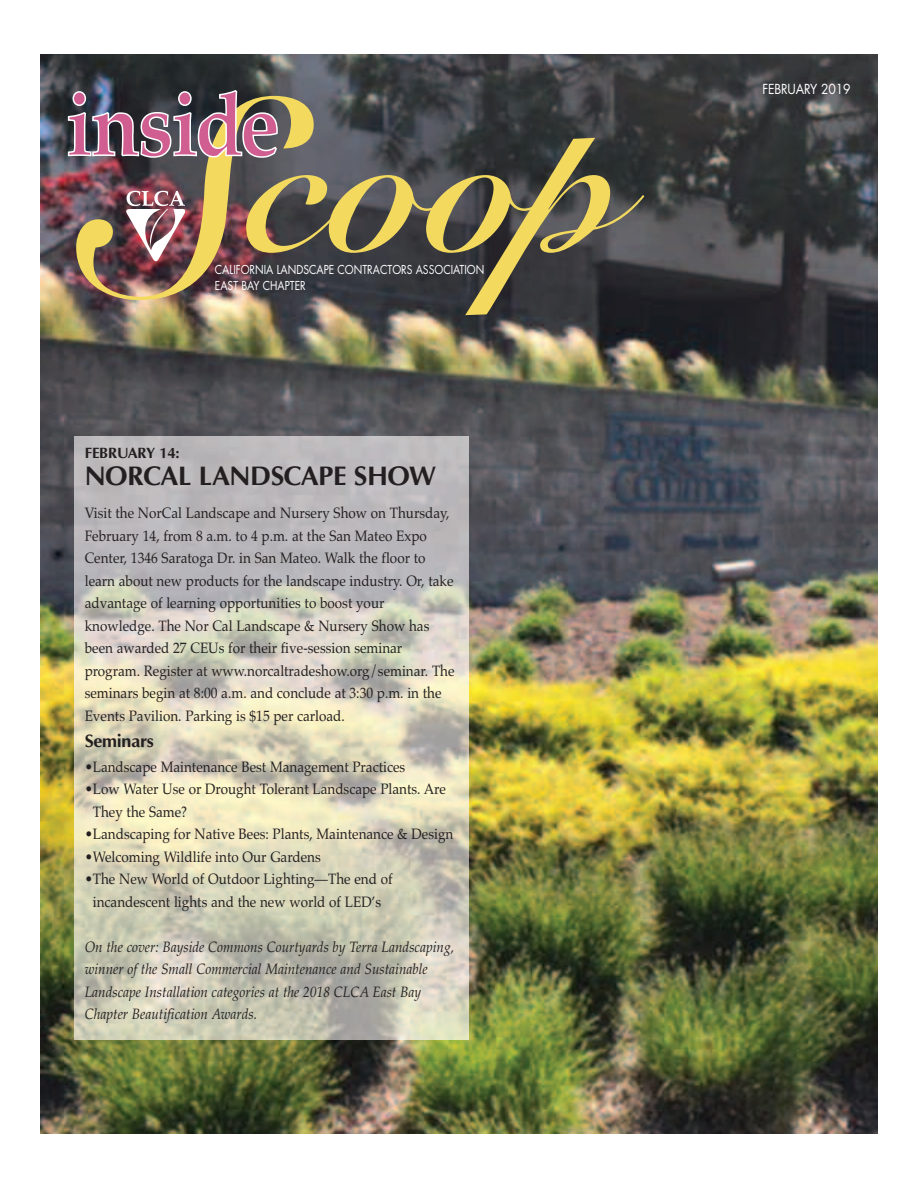
<style>
.page{position:relative;width:918px;height:1188px;background:#fff}
.page>*{position:absolute;margin:0;border:0;box-sizing:border-box;transform-origin:0 0}
.t1{font:700 27px "Optima";letter-spacing:-.015em;color:#231f20}
.t2{font:700 18px "Optima";letter-spacing:-.015em;color:#231f20}
.t3{font:15px/22.5px "Palatino";color:#231f20;scale:.9 1}
.t4{font:italic 15px/22.5px "Palatino";color:#231f20;scale:.9 1}
.t5{font:700 15px "Optima";letter-spacing:-.015em;color:#231f20}
.t6{font:13.5px "Futura";letter-spacing:-.015em;color:#fff;scale:.9 1}
.t7{font:12px/15.8px "Futura";color:#fff;scale:.86 1}
</style>
<div class="page">
<img style="left:40px;top:54px;width:838px;height:1080px">
<img style="left:68px;top:90px;width:576px;height:225px">
<img style="left:74px;top:436px;width:394px;height:604px">
<p class="t7" style="left:215px;top:263px;width:315px">CALIFORNIA LANDSCAPE CONTRACTORS ASSOCIATION<br>EAST BAY CHAPTER</p>
<p class="t5" style="left:85px;top:444px;width:97px">FEBRUARY 14:</p>
<h1 class="t1" style="left:85px;top:460px;width:353px">NORCAL LANDSCAPE SHOW</h1>
<p class="t3" style="left:85px;top:502px;width:412px">Visit the NorCal Landscape and Nursery Show on Thursday, February 14, from 8 a.m. to 4 p.m. at the San Mateo Expo Center, 1346 Saratoga Dr. in San Mateo. Walk the floor to learn about new products for the landscape industry. Or, take advantage of learning opportunities to boost your knowledge. The Nor Cal Landscape &amp; Nursery Show has been awarded 27 CEUs for their five-session seminar program. Register at www.norcaltradeshow.org/seminar. The seminars begin at 8:00 a.m. and conclude at 3:30 p.m. in the Events Pavilion. Parking is $15 per carload.</p>
<p class="t2" style="left:85px;top:730px;width:71px">Seminars</p>
<p class="t3" style="left:85px;top:755px;width:358px">•Landscape Maintenance Best Management Practices</p>
<p class="t3" style="left:93px;top:778px;width:394px;text-indent:-8px">•Low Water Use or Drought Tolerant Landscape Plants. Are<br>They the Same?</p>
<p class="t3" style="left:85px;top:823px;width:411px">•Landscaping for Native Bees: Plants, Maintenance &amp; Design</p>
<p class="t3" style="left:85px;top:845px;width:264px">•Welcoming Wildlife into Our Gardens</p>
<p class="t3" style="left:85px;top:868px;width:344px;text-align:center">•The New World of Outdoor Lighting—The end of incandescent lights and the new world of LED’s</p>
<p class="t4" style="left:85px;top:935px;width:412px">On the cover: Bayside Commons Courtyards by Terra Landscaping, winner of the Small Commercial Maintenance and Sustainable Landscape Installation categories at the 2018 CLCA East Bay Chapter Beautification Awards.</p>
<p class="t6" style="left:763px;top:83px;width:99px">FEBRUARY 2019</p>
</div>
